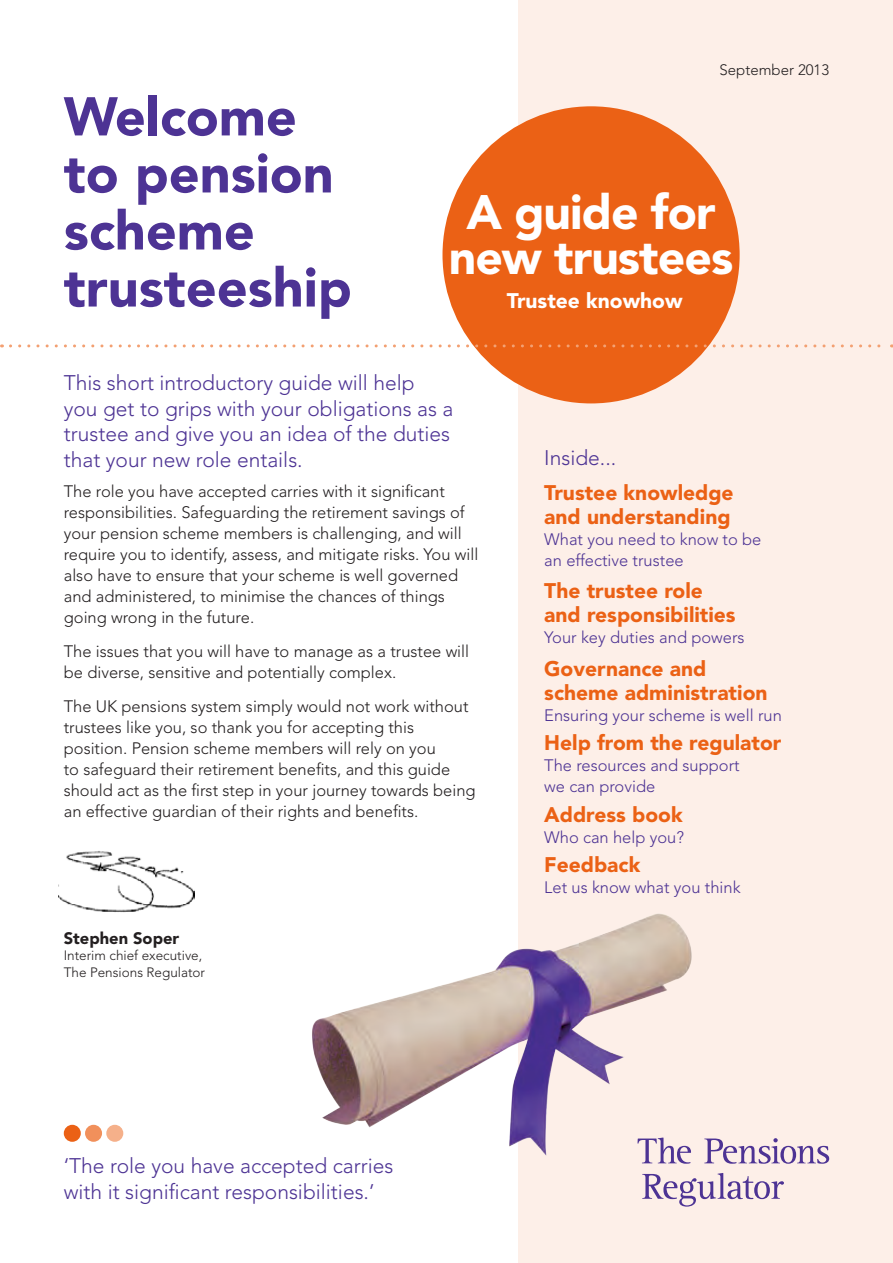
<style>
.page{position:relative;width:893px;height:1263px;background:#fff}
.page>*{position:absolute;margin:0;border:0;box-sizing:border-box;transform-origin:0 0}
.t1{font:900 54px/57px "Avenir LT Std";color:#4d3394}
.t2{font:900 48px/45px "Avenir LT Std";letter-spacing:-.02em;color:#fff;text-align:center}
.t3{font:300 21px/25.5px "Avenir LT Std";color:#4d3394}
.t4{font:900 21px/24px "Avenir LT Std";color:#eb6115}
.t5{font:900 21px "Avenir LT Std";color:#fff}
.t6{font:300 16.5px/21px "Avenir LT Std";color:#231f20}
.t7{font:300 16.5px/21px "Avenir LT Std";color:#4d3394}
.t8{font:900 16.5px "Avenir LT Std";color:#231f20}
.t9{font:300 15px "Avenir LT Std";color:#231f20}
.t10{font:300 13.5px/16.5px "Avenir LT Std";color:#231f20}
</style>
<div class="page">
<div style="left:519px;top:0;width:374px;height:1263px;background:#fdefe8"></div>
<svg style="left:642px;top:1173px;width:142px;height:33px"></svg>
<svg style="left:704px;top:1138px;width:125px;height:26px"></svg>
<svg style="left:642px;top:1158px;width:49px;height:6px"></svg>
<img style="left:312px;top:909px;width:380px;height:249px">
<div style="left:442px;top:106px;width:298px;height:297px;background:#eb6115;border-radius:50%"></div>
<img style="left:58px;top:851px;width:137px;height:62px">
<svg style="left:10px;top:344px;width:882px;height:3px"></svg>
<div style="left:64px;top:1125px;width:17px;height:17px;background:#eb6115;border-radius:50%"></div>
<div style="left:85px;top:1125px;width:17px;height:17px;background:#f1905b;border-radius:50%"></div>
<div style="left:106px;top:1125px;width:17px;height:17px;background:#f5b08a;border-radius:50%"></div>
<h2 class="t1" style="left:64px;top:88px;width:289px">Welcome to pension scheme trusteeship</h2>
<p class="t9" style="left:720px;top:61px;width:111px">September 2013</p>
<h1 class="t2" style="left:449px;top:189px;width:286px">A guide for new trustees</h1>
<p class="t5" style="left:507px;top:288px;width:177px">Trustee knowhow</p>
<p class="t3" style="left:64px;top:370px;width:391px">This short introductory guide will help you get to grips with your obligations as a trustee and give you an idea of the duties that your new role entails.</p>
<p class="t6" style="left:64px;top:481px;width:416px">The role you have accepted carries with it significant responsibilities. Safeguarding the retirement savings of your pension scheme members is challenging, and will require you to identify, assess, and mitigate risks. You will also have to ensure that your scheme is well governed and administered, to minimise the chances of things going wrong in the future.</p>
<p class="t6" style="left:64px;top:641px;width:407px">The issues that you will have to manage as a trustee will be diverse, sensitive and potentially complex.</p>
<p class="t6" style="left:64px;top:696px;width:413px">The UK pensions system simply would not work without trustees like you, so thank you for accepting this position. Pension scheme members will rely on you<br>to safeguard their retirement benefits, and this guide should act as the first step in your journey towards being an effective guardian of their rights and benefits.</p>
<p class="t8" style="left:64px;top:928px;width:117px">Stephen Soper</p>
<p class="t10" style="left:64px;top:947px;width:143px">Interim chief executive,<br>The Pensions Regulator</p>
<p class="t3" style="left:544px;top:445px;width:74px">Inside...</p>
<h2 class="t4" style="left:544px;top:480px;width:191px">Trustee knowledge and understanding</h2>
<p class="t7" style="left:544px;top:529px;width:219px">What you need to know to be an effective trustee</p>
<h2 class="t4" style="left:544px;top:579px;width:193px">The trustee role and responsibilities</h2>
<p class="t7" style="left:544px;top:627px;width:202px">Your key duties and powers</p>
<h2 class="t4" style="left:544px;top:656px;width:225px">Governance and scheme administration</h2>
<p class="t7" style="left:544px;top:705px;width:239px">Ensuring your scheme is well run</p>
<h2 class="t4" style="left:544px;top:731px;width:239px">Help from the regulator</h2>
<p class="t7" style="left:544px;top:755px;width:197px">The resources and support we can provide</p>
<h2 class="t4" style="left:544px;top:802px;width:140px">Address book</h2>
<p class="t7" style="left:544px;top:827px;width:141px">Who can help you?</p>
<h2 class="t4" style="left:544px;top:853px;width:98px">Feedback</h2>
<p class="t7" style="left:544px;top:877px;width:198px">Let us know what you think</p>
<p class="t3" style="left:64px;top:1153px;width:331px">‘The role you have accepted carries with it significant responsibilities.’</p>
</div>
